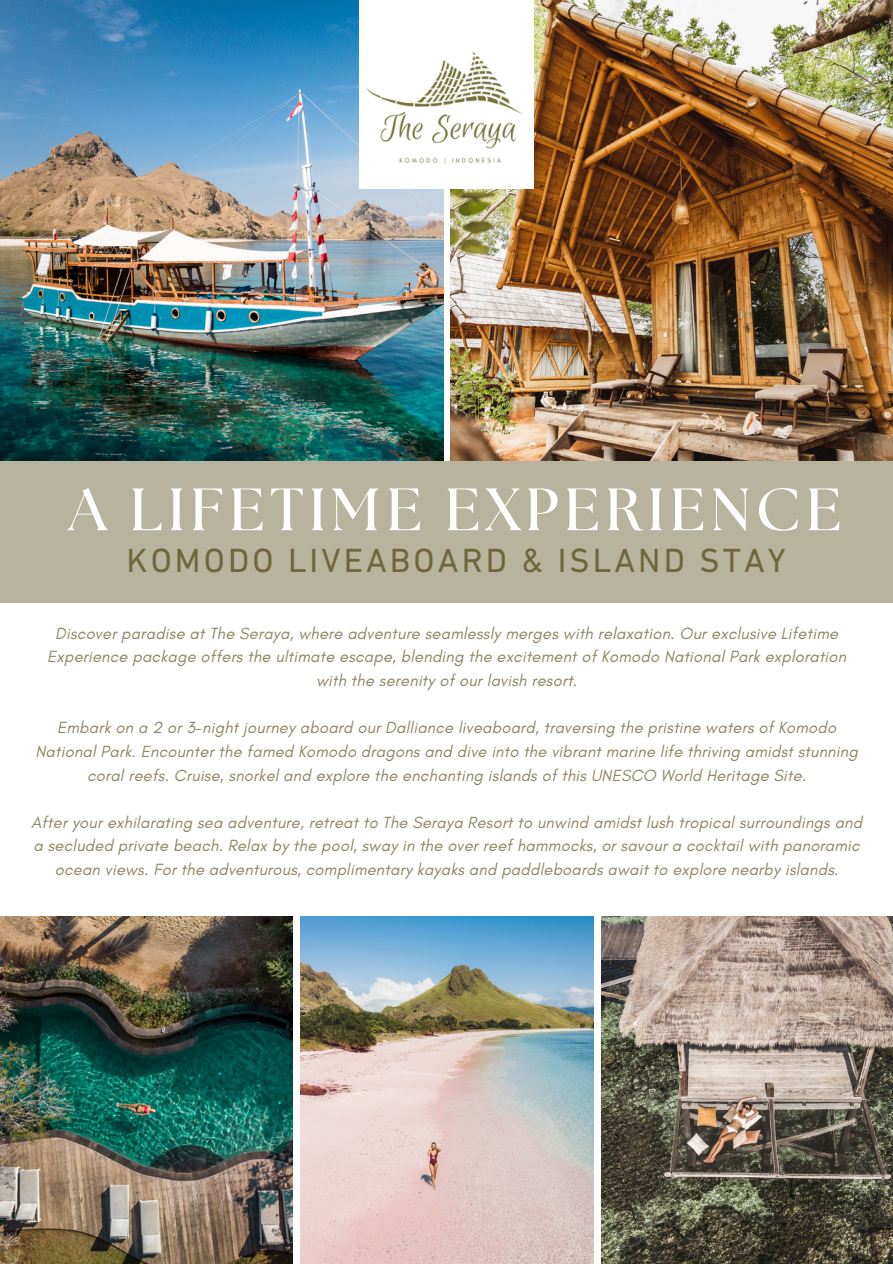
<style>
.page{position:relative;width:893px;height:1264px;background:#fff}
.page>*{position:absolute;margin:0;border:0;box-sizing:border-box;transform-origin:0 0}
.t1{font:700 59.55px "The Seasons";letter-spacing:.09em;color:#fff}
.t2{font:34.05px "DIN Next LT Pro";letter-spacing:.09em;color:#6f663c}
.t3{font:italic 16.5px/23.7px "Glacial Indifference";letter-spacing:.01em;color:#6f663c;text-align:center}
</style>
<div class="page">
<img style="left:0;top:0;width:443px;height:461px">
<img style="left:450px;top:0;width:442px;height:461px">
<div style="left:359px;top:0;width:175px;height:189px;background:#fff"></div>
<img style="left:366px;top:52px;width:156px;height:112px">
<div style="left:0;top:461px;width:892px;height:142px;background:#b8b39c"></div>
<img style="left:0;top:916px;width:292px;height:347px">
<img style="left:300px;top:916px;width:293px;height:347px">
<img style="left:601px;top:916px;width:291px;height:347px">
<h1 class="t1" style="left:69px;top:482px;width:774px">A LIFETIME EXPERIENCE</h1>
<p class="t2" style="left:126px;top:546px;width:660px">KOMODO LIVEABOARD &amp; ISLAND STAY</p>
<p class="t3" style="left:47px;top:621px;width:800px">Discover paradise at The Seraya, where adventure seamlessly merges with relaxation. Our exclusive Lifetime<br>Experience package offers the ultimate escape, blending the excitement of Komodo National Park exploration with the serenity of our lavish resort.</p>
<p class="t3" style="left:35px;top:715px;width:823px">Embark on a 2 or 3-night journey aboard our Dalliance liveaboard, traversing the pristine waters of Komodo<br>National Park. Encounter the famed Komodo dragons and dive into the vibrant marine life thriving amidst stunning coral reefs. Cruise, snorkel and explore the enchanting islands of this UNESCO World Heritage Site.</p>
<p class="t3" style="left:31px;top:810px;width:832px">After your exhilarating sea adventure, retreat to The Seraya Resort to unwind amidst lush tropical surroundings and a secluded private beach. Relax by the pool, sway in the over reef hammocks, or savour a cocktail with panoramic ocean views. For the adventurous, complimentary kayaks and paddleboards await to explore nearby islands.</p>
</div>
